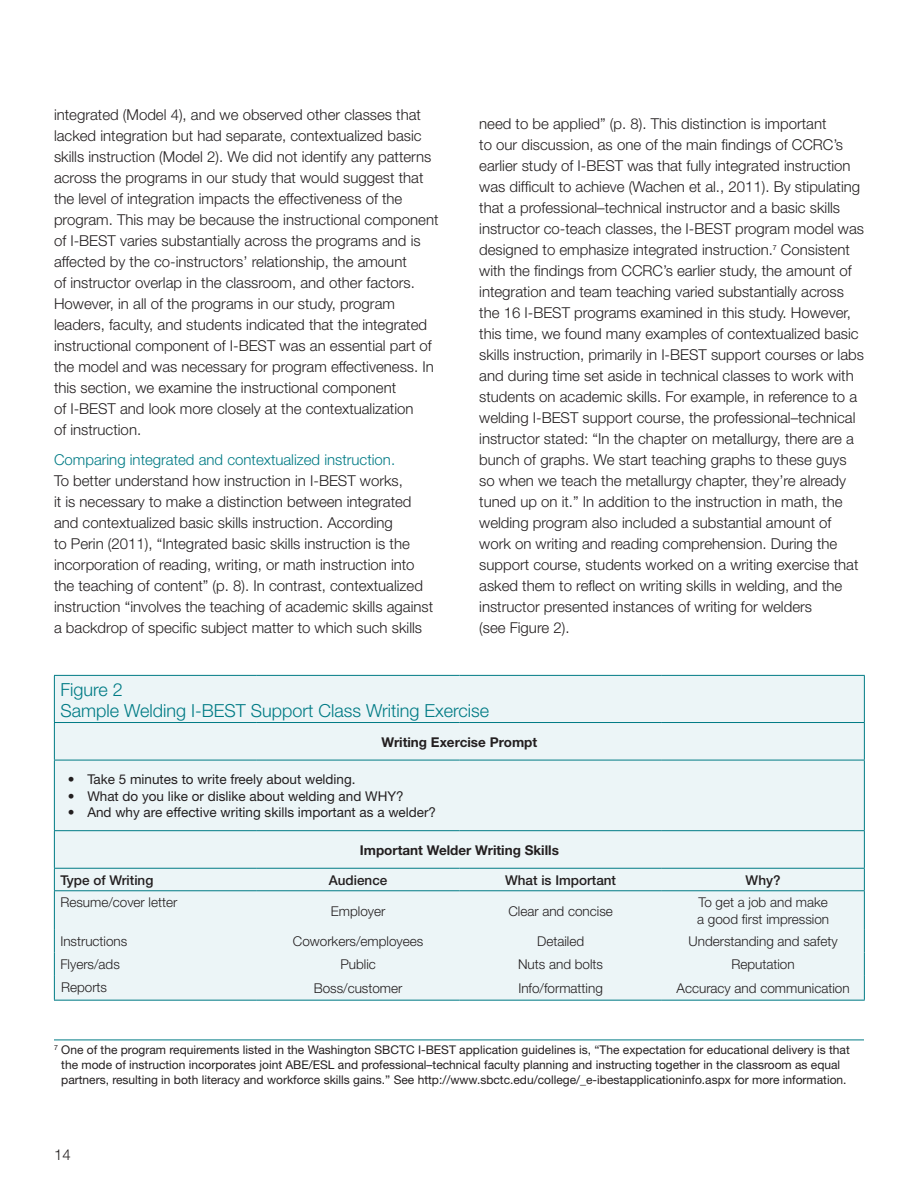
<style>
.page{position:relative;width:918px;height:1188px;background:#fff}
.page>*{position:absolute;margin:0;border:0;box-sizing:border-box;transform-origin:0 0}
.t1{font:300 18px/21px "Helvetica Neue";color:#007b85}
.t2{font:300 15px/21px "Helvetica Neue";color:#231f20}
.t3{font:300 15px "Helvetica Neue";color:#007b85}
.t4{font:300 13.5px/16.5px "Helvetica Neue";color:#231f20}
.t5{font:13.5px "Helvetica Neue";color:#231f20}
.t6{font:700 13.5px "Helvetica Neue";color:#231f20}
.t7{font:500 13.5px "Helvetica Neue";color:#231f20}
.t8{font:12px/15px "Helvetica Neue";color:#231f20;text-align:center}
</style>
<div class="page">
<div style="left:54px;top:675px;width:810px;height:326px;background:#ecf5f7"></div>
<hr style="left:54px;top:675px;width:203px;height:1px;background:#007b85">
<hr style="left:54px;top:676px;width:1px;height:46px;background:#007b85">
<hr style="left:257px;top:675px;width:202px;height:1px;background:#007b85">
<hr style="left:459px;top:675px;width:203px;height:1px;background:#007b85">
<hr style="left:662px;top:675px;width:203px;height:1px;background:#007b85">
<hr style="left:864px;top:676px;width:1px;height:46px;background:#007b85">
<hr style="left:54px;top:722px;width:203px;height:1px;background:#007b85">
<hr style="left:54px;top:723px;width:1px;height:37px;background:#007b85">
<hr style="left:257px;top:722px;width:202px;height:1px;background:#007b85">
<hr style="left:459px;top:722px;width:203px;height:1px;background:#007b85">
<hr style="left:662px;top:722px;width:203px;height:1px;background:#007b85">
<hr style="left:864px;top:723px;width:1px;height:37px;background:#007b85">
<hr style="left:54px;top:760px;width:203px;height:1px;background:#007b85">
<hr style="left:54px;top:760px;width:1px;height:70px;background:#007b85">
<hr style="left:257px;top:760px;width:202px;height:1px;background:#007b85">
<hr style="left:459px;top:760px;width:203px;height:1px;background:#007b85">
<hr style="left:662px;top:760px;width:203px;height:1px;background:#007b85">
<hr style="left:864px;top:760px;width:1px;height:70px;background:#007b85">
<hr style="left:54px;top:830px;width:203px;height:1px;background:#007b85">
<hr style="left:54px;top:831px;width:1px;height:37px;background:#007b85">
<hr style="left:257px;top:830px;width:202px;height:1px;background:#007b85">
<hr style="left:459px;top:830px;width:203px;height:1px;background:#007b85">
<hr style="left:662px;top:830px;width:203px;height:1px;background:#007b85">
<hr style="left:864px;top:831px;width:1px;height:37px;background:#007b85">
<hr style="left:54px;top:868px;width:203px;height:1px;background:#007b85">
<svg style="left:54px;top:869px;width:1px;height:21px"></svg>
<hr style="left:257px;top:868px;width:202px;height:1px;background:#007b85">
<hr style="left:459px;top:868px;width:203px;height:1px;background:#007b85">
<hr style="left:662px;top:868px;width:203px;height:1px;background:#007b85">
<svg style="left:864px;top:869px;width:1px;height:21px"></svg>
<hr style="left:54px;top:891px;width:1px;height:39px;background:#007b85">
<hr style="left:864px;top:891px;width:1px;height:39px;background:#007b85">
<svg style="left:54px;top:930px;width:1px;height:70px"></svg>
<svg style="left:864px;top:930px;width:1px;height:70px"></svg>
<hr style="left:54px;top:890px;width:203px;height:1px;background:#007b85">
<hr style="left:257px;top:890px;width:202px;height:1px;background:#007b85">
<hr style="left:459px;top:890px;width:203px;height:1px;background:#007b85">
<hr style="left:662px;top:890px;width:203px;height:1px;background:#007b85">
<hr style="left:54px;top:1000px;width:203px;height:1px;background:#007b85">
<hr style="left:257px;top:1000px;width:202px;height:1px;background:#007b85">
<hr style="left:459px;top:1000px;width:203px;height:1px;background:#007b85">
<hr style="left:662px;top:1000px;width:203px;height:1px;background:#007b85">
<hr style="left:54px;top:1040px;width:810px;height:1px;background:#007b85">
<p class="t2" style="left:54px;top:104px;width:386px">integrated (Model 4), and we observed other classes that lacked integration but had separate, contextualized basic skills instruction (Model 2). We did not identify any patterns across the programs in our study that would suggest that the level of integration impacts the effectiveness of the program. This may be because the instructional component of I-BEST varies substantially across the programs and is affected by the co-instructors’ relationship, the amount<br>of instructor overlap in the classroom, and other factors.<br>However, in all of the programs in our study, program leaders, faculty, and students indicated that the integrated instructional component of I-BEST was an essential part of the model and was necessary for program effectiveness. In this section, we examine the instructional component<br>of I-BEST and look more closely at the contextualization<br>of instruction.</p>
<p class="t3" style="left:54px;top:450px;width:343px">Comparing integrated and contextualized instruction.</p>
<p class="t2" style="left:54px;top:470px;width:381px">To better understand how instruction in I-BEST works,<br>it is necessary to make a distinction between integrated and contextualized basic skills instruction. According<br>to Perin (2011), “Integrated basic skills instruction is the incorporation of reading, writing, or math instruction into the teaching of content” (p. 8). In contrast, contextualized instruction “involves the teaching of academic skills against a backdrop of specific subject matter to which such skills</p>
<p class="t2" style="left:479px;top:113px;width:386px">need to be applied” (p. 8). This distinction is important<br>to our discussion, as one of the main findings of CCRC’s earlier study of I-BEST was that fully integrated instruction was difficult to achieve (Wachen et al., 2011). By stipulating that a professional–technical instructor and a basic skills instructor co-teach classes, the I-BEST program model was designed to emphasize integrated instruction.<sup>7</sup> Consistent with the findings from CCRC’s earlier study, the amount of integration and team teaching varied substantially across the 16 I-BEST programs examined in this study. However, this time, we found many examples of contextualized basic skills instruction, primarily in I-BEST support courses or labs and during time set aside in technical classes to work with students on academic skills. For example, in reference to a welding I-BEST support course, the professional–technical instructor stated: “In the chapter on metallurgy, there are a bunch of graphs. We start teaching graphs to these guys so when we teach the metallurgy chapter, they’re already tuned up on it.” In addition to the instruction in math, the welding program also included a substantial amount of work on writing and reading comprehension. During the support course, students worked on a writing exercise that asked them to reflect on writing skills in welding, and the instructor presented instances of writing for welders<br>(see Figure 2).</p>
<p class="t1" style="left:60px;top:678px;width:430px">Figure 2<br>Sample Welding I-BEST Support Class Writing Exercise</p>
<p class="t6" style="left:382px;top:733px;width:157px">Writing Exercise Prompt</p>
<p class="t5" style="left:68px;top:771px;width:289px">• Take 5 minutes to write freely about welding.</p>
<p class="t5" style="left:68px;top:788px;width:337px">• What do you like or dislike about welding and WHY?</p>
<p class="t5" style="left:68px;top:804px;width:370px">• And why are effective writing skills important as a welder?</p>
<p class="t6" style="left:360px;top:842px;width:201px">Important Welder Writing Skills</p>
<p class="t7" style="left:60px;top:872px;width:95px">Type of Writing</p>
<p class="t7" style="left:329px;top:872px;width:60px">Audience</p>
<p class="t7" style="left:505px;top:872px;width:113px">What is Important</p>
<p class="t7" style="left:746px;top:872px;width:37px">Why?</p>
<p class="t4" style="left:60px;top:894px;width:119px">Resume/cover letter</p>
<p class="t4" style="left:331px;top:902px;width:56px">Employer</p>
<p class="t4" style="left:508px;top:902px;width:106px">Clear and concise</p>
<p class="t4" style="left:697px;top:894px;width:134px">To get a job and make a good first impression</p>
<p class="t4" style="left:60px;top:933px;width:68px">Instructions</p>
<p class="t4" style="left:293px;top:933px;width:132px">Coworkers/employees</p>
<p class="t4" style="left:537px;top:933px;width:49px">Detailed</p>
<p class="t4" style="left:689px;top:933px;width:151px">Understanding and safety</p>
<p class="t4" style="left:60px;top:956px;width:61px">Flyers/ads</p>
<p class="t4" style="left:340px;top:956px;width:37px">Public</p>
<p class="t4" style="left:518px;top:956px;width:86px">Nuts and bolts</p>
<p class="t4" style="left:731px;top:956px;width:65px">Reputation</p>
<p class="t4" style="left:61px;top:979px;width:48px">Reports</p>
<p class="t4" style="left:314px;top:980px;width:90px">Boss/customer</p>
<p class="t4" style="left:518px;top:980px;width:86px">Info/formatting</p>
<p class="t4" style="left:677px;top:980px;width:175px">Accuracy and communication</p>
<p class="t8" style="left:54px;top:1042px;width:797px"><sup>7</sup> One of the program requirements listed in the Washington SBCTC I-BEST application guidelines is, “The expectation for educational delivery is that the mode of instruction incorporates joint ABE/ESL and professional–technical faculty planning and instructing together in the classroom as equal partners, resulting in both literacy and workforce skills gains.” See http://www.sbctc.edu/college/_e-ibestapplicationinfo.aspx for more information.</p>
<p class="t2" style="left:54px;top:1144px;width:18px">14</p>
</div>
